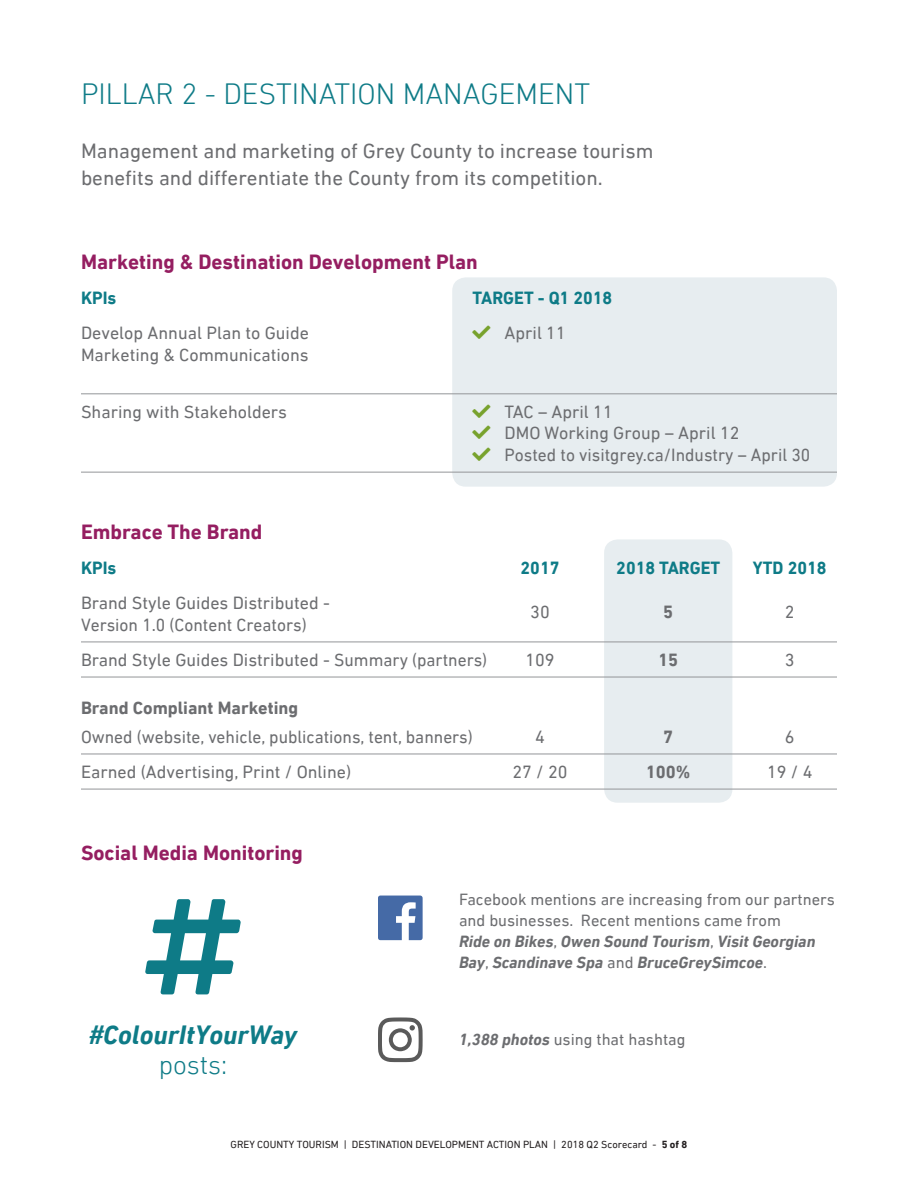
<style>
.page{position:relative;width:918px;height:1188px;background:#fff}
.page>*{position:absolute;margin:0;border:0;box-sizing:border-box;transform-origin:0 0}
.t1{font:300 30px "DIN Next LT Pro";color:#0e7b87}
.t2{font:italic 700 27px/30px "DIN Next LT Pro";color:#0e7b87;text-align:center}
.Body{font:21px/27px "DIN Next LT Pro";color:#6c6d70}
.Heading{font:700 21px "DIN Next LT Pro";color:#951e61}
.Chart_Lined{font:18px/21.6px "DIN Next LT Pro";color:#6c6d70}
.Chart_Title{font:700 18px "DIN Next LT Pro";color:#0e7b87}
.Chart_Lined-2{font:700 18px "DIN Next LT Pro";color:#6c6d70}
.Body-2{font:16.5px/21px "DIN Next LT Pro";color:#6c6d70}
.t3{font:10.5px "DIN Next LT Pro";color:#231f20}
.s1{font-weight:300;font-style:normal}
.s2{font-weight:700;font-style:italic}
.s3{font-weight:700}
</style>
<div class="page">
<div style="left:604px;top:539px;width:128px;height:264px;background:#e7edf0;border-radius:14px"></div>
<div style="left:452px;top:277px;width:385px;height:210px;background:#e7edf0;border-radius:14px"></div>
<hr style="left:81px;top:393px;width:756px;height:1px;background:#939598">
<hr style="left:81px;top:472px;width:756px;height:1px;background:#939598">
<hr style="left:81px;top:642px;width:756px;height:1px;background:#939598">
<hr style="left:81px;top:677px;width:756px;height:1px;background:#939598">
<hr style="left:81px;top:754px;width:756px;height:1px;background:#939598">
<hr style="left:81px;top:789px;width:756px;height:1px;background:#939598">
<p class="t1" style="left:81px;top:76px;width:511px">PILLAR 2 - DESTINATION MANAGEMENT</p>
<p class="Body" style="left:81px;top:137px;width:574px">Management and marketing of Grey County to increase tourism benefits and differentiate the County from its competition.</p>
<p class="Heading" style="left:81px;top:250px;width:398px">Marketing &amp; Destination Development Plan</p>
<p class="Chart_Title" style="left:81px;top:288px;width:37px">KPIs</p>
<p class="Chart_Title" style="left:473px;top:288px;width:141px">TARGET - Q1 2018</p>
<p class="Chart_Lined" style="left:81px;top:322px;width:229px">Develop Annual Plan to Guide</p>
<p class="Chart_Lined" style="left:505px;top:322px;width:63px">April 11</p>
<p class="Chart_Lined" style="left:81px;top:344px;width:229px">Marketing &amp; Communications</p>
<p class="Chart_Lined" style="left:81px;top:401px;width:208px">Sharing with Stakeholders</p>
<p class="Chart_Lined" style="left:505px;top:401px;width:307px">TAC – April 11<br>DMO Working Group – April 12<br>Posted to visitgrey.ca/Industry – April 30</p>
<p class="Heading" style="left:81px;top:520px;width:183px">Embrace The Brand</p>
<p class="Chart_Title" style="left:81px;top:557px;width:37px">KPIs</p>
<p class="Chart_Title" style="left:521px;top:557px;width:40px">2017</p>
<p class="Chart_Title" style="left:616px;top:557px;width:106px">2018 TARGET</p>
<p class="Chart_Title" style="left:753px;top:557px;width:75px">YTD 2018</p>
<p class="Chart_Lined" style="left:81px;top:592px;width:250px">Brand Style Guides Distributed -</p>
<p class="Chart_Lined" style="left:530px;top:601px;width:21px">30</p>
<p class="Chart_Lined-2" style="left:663px;top:602px;width:12px">5</p>
<p class="Chart_Lined" style="left:785px;top:601px;width:11px">2</p>
<p class="Chart_Lined" style="left:81px;top:614px;width:227px">Version 1.0 (Content Creators)</p>
<p class="Chart_Lined" style="left:81px;top:649px;width:408px">Brand Style Guides Distributed - Summary (partners)</p>
<p class="Chart_Lined" style="left:525px;top:649px;width:31px">109</p>
<p class="Chart_Lined-2" style="left:658px;top:649px;width:22px">15</p>
<p class="Chart_Lined" style="left:785px;top:649px;width:11px">3</p>
<p class="Chart_Lined-2" style="left:81px;top:698px;width:219px">Brand Compliant Marketing</p>
<p class="Chart_Lined" style="left:81px;top:726px;width:393px">Owned (website, vehicle, publications, tent, banners)</p>
<p class="Chart_Lined" style="left:535px;top:726px;width:11px">4</p>
<p class="Chart_Lined-2" style="left:663px;top:726px;width:12px">7</p>
<p class="Chart_Lined" style="left:785px;top:726px;width:11px">6</p>
<p class="Chart_Lined" style="left:81px;top:761px;width:272px">Earned (Advertising, Print / Online)</p>
<p class="Chart_Lined" style="left:512px;top:761px;width:57px">27 / 20</p>
<p class="Chart_Lined-2" style="left:646px;top:761px;width:46px">100%</p>
<p class="Chart_Lined" style="left:767px;top:761px;width:47px">19 / 4</p>
<p class="Heading" style="left:81px;top:840px;width:224px">Social Media Monitoring</p>
<p class="t2" style="left:89px;top:1019px;width:210px">#ColourItYourWay <span class="s1">posts:</span></p>
<p class="Body-2" style="left:459px;top:888px;width:378px">Facebook mentions are increasing from our partners and businesses. Recent mentions came from<br><span class="s2">Ride on Bikes</span>, <span class="s2">Owen Sound Tourism</span>, <span class="s2">Visit Georgian Bay</span>, <span class="s2">Scandinave Spa</span> and <span class="s2">BruceGreySimcoe</span>.</p>
<p class="Body-2" style="left:459px;top:1029px;width:228px"><span class="s2">1,388 photos</span> using that hashtag</p>
<p class="t3" style="left:231px;top:1138px;width:458px">GREY COUNTY TOURISM | DESTINATION DEVELOPMENT ACTION PLAN | 2018 Q2 Scorecard - <span class="s3">5 of 8</span></p>
</div>
